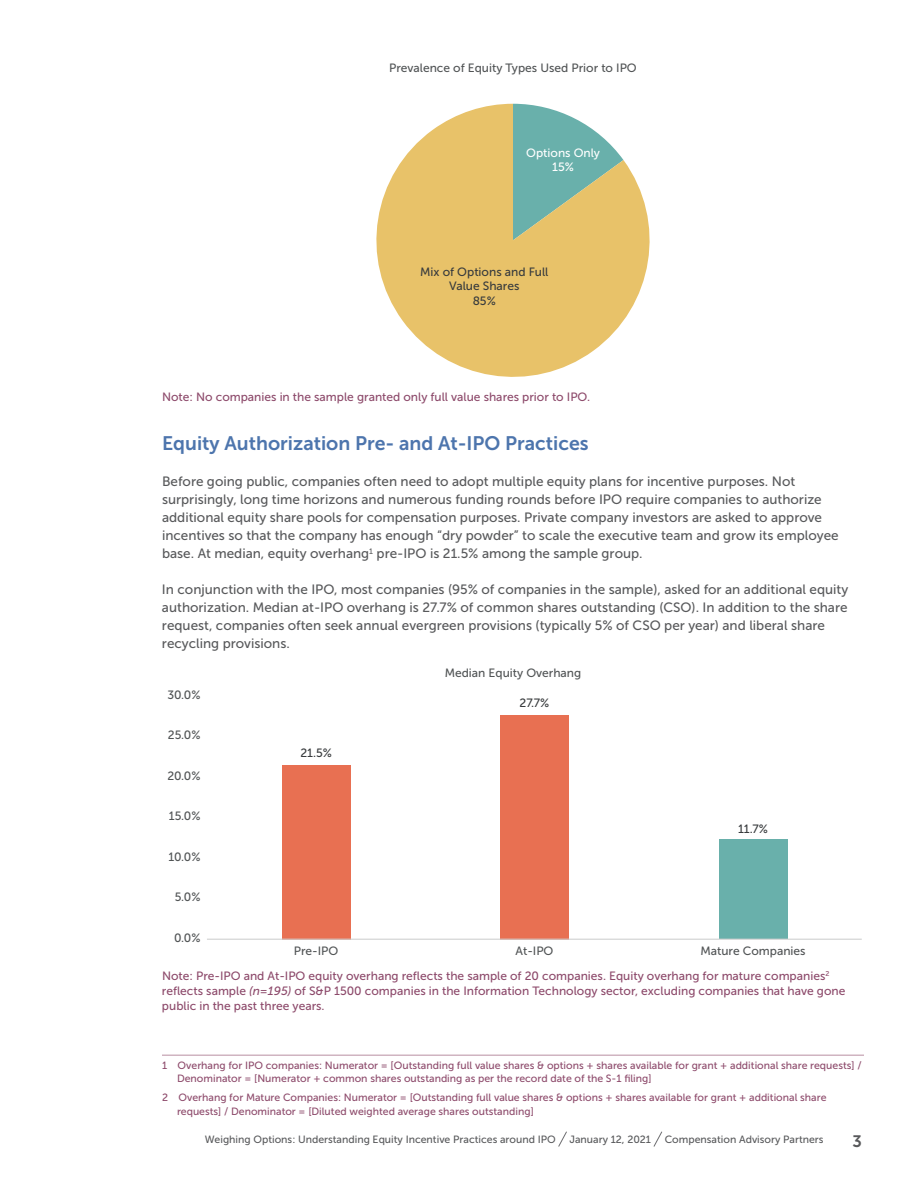
<style>
.page{position:relative;width:918px;height:1188px;background:#fff}
.page>*{position:absolute;margin:0;border:0;box-sizing:border-box;transform-origin:0 0}
.t1{font:19.5px "Museo Sans 700";color:#4d75ad}
.t2{font:16.5px "Museo Sans 700";color:#58595b}
.t3{font:13.5px/18px "Museo Sans 500";color:#58595b}
.t4{font:12px/15px "Museo Sans 500";color:#8d4a6b}
.t5{font:12px "Museo Sans 500";color:#515455}
.t6{font:12px/14.4px "Museo Sans 500";color:#383b3d;text-align:center}
.t7{font:12px/14.4px "Museo Sans 500";color:#fff;text-align:center}
.t8{font:10.5px/13.5px "Museo Sans 500";color:#8d4a6b}
.t9{font:10.5px "Museo Sans 500";color:#58595b}
.s1{font-style:italic}
</style>
<div class="page">
<svg style="left:558px;top:1131px;width:9px;height:16px"></svg>
<svg style="left:653px;top:1131px;width:9px;height:16px"></svg>
<svg style="left:376px;top:104px;width:274px;height:273px;fill:#e8c269"></svg>
<div style="left:282px;top:765px;width:68px;height:174px;background:#e87052"></div>
<div style="left:500px;top:715px;width:69px;height:224px;background:#e87052"></div>
<div style="left:719px;top:839px;width:68px;height:100px;background:#69b0ab"></div>
<hr style="left:207px;top:939px;width:655px;height:1px;background:#d0d1d1">
<hr style="left:162px;top:1055px;width:702px;height:1px;background:#b88ea2">
<p class="t5" style="left:389px;top:61px;width:249px">Prevalence of Equity Types Used Prior to IPO</p>
<p class="t7" style="left:526px;top:146px;width:75px">Options Only<br>15%</p>
<p class="t6" style="left:420px;top:265px;width:130px">Mix of Options and Full<br>Value Shares<br>85%</p>
<p class="t4" style="left:162px;top:390px;width:430px">Note: No companies in the sample granted only full value shares prior to IPO.</p>
<h1 class="t1" style="left:162px;top:432px;width:428px">Equity Authorization Pre- and At-IPO Practices</h1>
<p class="t3" style="left:162px;top:472px;width:678px">Before going public, companies often need to adopt multiple equity plans for incentive purposes. Not surprisingly, long time horizons and numerous funding rounds before IPO require companies to authorize additional equity share pools for compensation purposes. Private company investors are asked to approve incentives so that the company has enough “dry powder” to scale the executive team and grow its employee base. At median, equity overhang<sup>1</sup> pre-IPO is 21.5% among the sample group.</p>
<p class="t3" style="left:162px;top:580px;width:688px">In conjunction with the IPO, most companies (95% of companies in the sample), asked for an additional equity authorization. Median at-IPO overhang is 27.7% of common shares outstanding (CSO). In addition to the share request, companies often seek annual evergreen provisions (typically 5% of CSO per year) and liberal share recycling provisions.</p>
<p class="t5" style="left:167px;top:688px;width:35px">30.0%</p>
<p class="t5" style="left:168px;top:728px;width:34px">25.0%</p>
<p class="t5" style="left:167px;top:769px;width:35px">20.0%</p>
<p class="t5" style="left:169px;top:809px;width:33px">15.0%</p>
<p class="t5" style="left:168px;top:850px;width:34px">10.0%</p>
<p class="t5" style="left:175px;top:890px;width:27px">5.0%</p>
<p class="t5" style="left:174px;top:931px;width:28px">0.0%</p>
<p class="t5" style="left:445px;top:667px;width:138px">Median Equity Overhang</p>
<p class="t6" style="left:300px;top:746px;width:33px">21.5%</p>
<p class="t6" style="left:520px;top:696px;width:31px">27.7%</p>
<p class="t6" style="left:738px;top:822px;width:31px">11.7%</p>
<p class="t5" style="left:294px;top:944px;width:46px">Pre-IPO</p>
<p class="t5" style="left:516px;top:944px;width:39px">At-IPO</p>
<p class="t5" style="left:700px;top:944px;width:107px">Mature Companies</p>
<p class="t4" style="left:162px;top:968px;width:685px">Note: Pre-IPO and At-IPO equity overhang reflects the sample of 20 companies. Equity overhang for mature companies<sup>2 </sup>reflects sample <span class="s1">(n=195)</span> of S&amp;P 1500 companies in the Information Technology sector, excluding companies that have gone public in the past three years.</p>
<p class="t8" style="left:177px;top:1058px;width:686px;text-indent:-15px">1 Overhang for IPO companies: Numerator = [Outstanding full value shares &amp; options + shares available for grant + additional share requests] /<br>Denominator = [Numerator + common shares outstanding as per the record date of the S-1 filing]</p>
<p class="t8" style="left:177px;top:1091px;width:651px;text-indent:-15px">2 Overhang for Mature Companies: Numerator = [Outstanding full value shares &amp; options + shares available for grant + additional share requests] / Denominator = [Diluted weighted average shares outstanding]</p>
<p class="t9" style="left:205px;top:1133px;width:352px">Weighing Options: Understanding Equity Incentive Practices around IPO</p>
<p class="t9" style="left:569px;top:1133px;width:83px">January 12, 2021</p>
<p class="t9" style="left:665px;top:1133px;width:160px">Compensation Advisory Partners</p>
<p class="t2" style="left:852px;top:1132px;width:11px">3</p>
</div>
